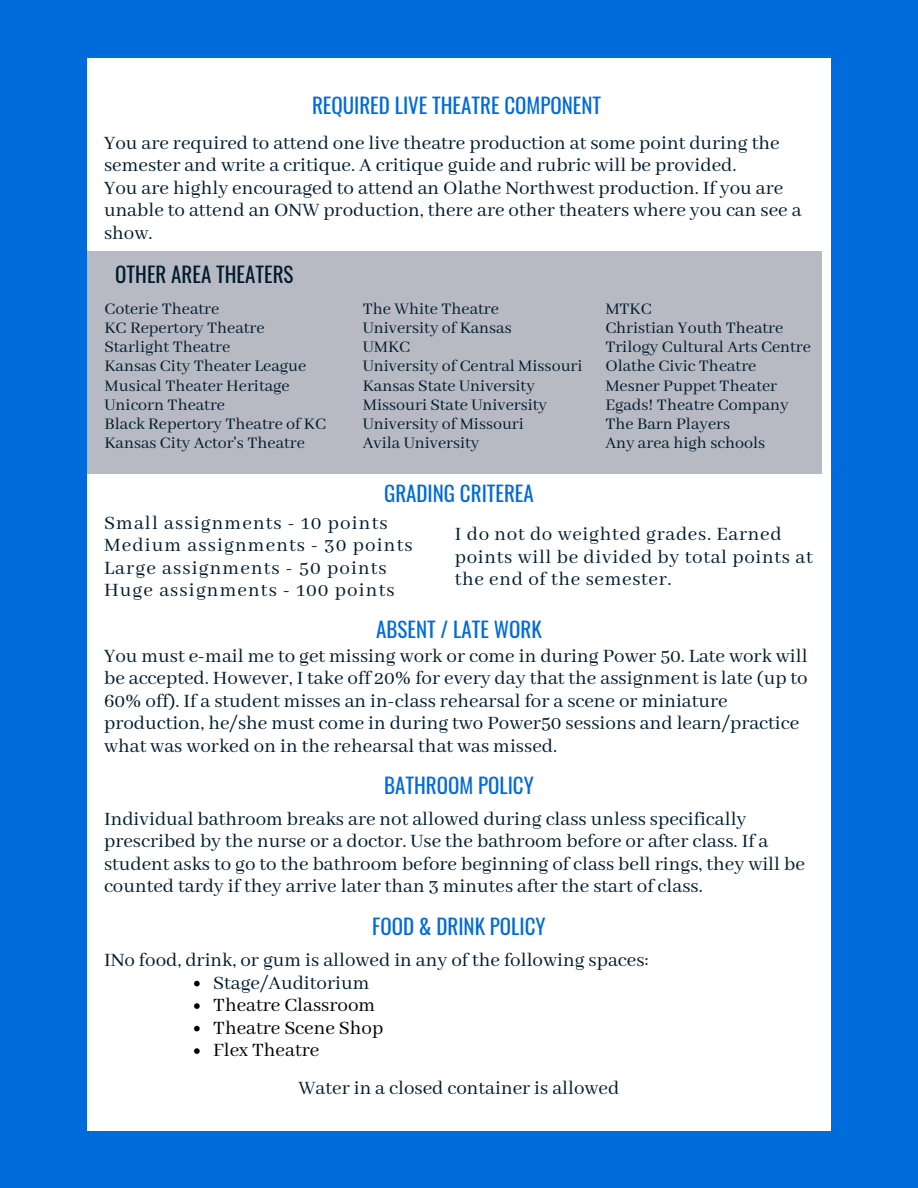
<style>
.page{position:relative;width:918px;height:1188px;background:#006bdb}
.page>*{position:absolute;margin:0;border:0;box-sizing:border-box;transform-origin:0 0}
.t1{font:21px/22.5px "Abhaya Libre";color:#001b2e}
.t2{font:21px/22.5px "Abhaya Libre";letter-spacing:.055em;color:#001b2e}
.t3{font:21px "Oswald";color:#006bdb}
.t4{font:21px/22.5px "Abhaya Libre";letter-spacing:.03em;color:#001b2e}
.t5{font:21px/22.5px "Abhaya Libre";color:#000}
.t6{font:21px "Oswald";color:#001b2e}
.t7{font:18px/19.2px "Abhaya Libre";color:#001b2e}
</style>
<div class="page">
<div style="left:88px;top:58px;width:742px;height:1072px;background:#fff"></div>
<div style="left:88px;top:251px;width:734px;height:223px;background:#b8bac3"></div>
<svg style="left:194px;top:981px;width:6px;height:5px"></svg>
<svg style="left:194px;top:1003px;width:6px;height:6px"></svg>
<svg style="left:194px;top:1026px;width:6px;height:5px"></svg>
<svg style="left:194px;top:1048px;width:6px;height:6px"></svg>
<p class="t3" style="left:312px;top:89px;width:291px">REQUIRED LIVE THEATRE COMPONENT</p>
<p class="t1" style="left:104px;top:132px;width:699px">You are required to attend one live theatre production at some point during the semester and write a critique. A critique guide and rubric will be provided.<br>You are highly encouraged to attend an Olathe Northwest production. If you are unable to attend an ONW production, there are other theaters where you can see a show.</p>
<p class="t6" style="left:115px;top:258px;width:180px">OTHER AREA THEATERS</p>
<p class="t7" style="left:104px;top:300px;width:223px">Coterie Theatre<br>KC Repertory Theatre<br>Starlight Theatre<br>Kansas City Theater League<br>Musical Theater Heritage<br>Unicorn Theatre<br>Black Repertory Theatre of KC<br>Kansas City Actor's Theatre</p>
<p class="t7" style="left:363px;top:300px;width:221px">The White Theatre<br>University of Kansas<br>UMKC<br>University of Central Missouri<br>Kansas State University<br>Missouri State University<br>University of Missouri<br>Avila University</p>
<p class="t7" style="left:605px;top:300px;width:207px">MTKC<br>Christian Youth Theatre<br>Trilogy Cultural Arts Centre<br>Olathe Civic Theatre<br>Mesner Puppet Theater<br>Egads! Theatre Company<br>The Barn Players<br>Any area high schools</p>
<p class="t3" style="left:384px;top:477px;width:151px">GRADING CRITEREA</p>
<p class="t2" style="left:104px;top:512px;width:310px">Small assignments - 10 points<br>Medium assignments - 30 points<br>Large assignments - 50 points<br>Huge assignments - 100 points</p>
<p class="t4" style="left:455px;top:524px;width:359px">I do not do weighted grades. Earned points will be divided by total points at the end of the semester.</p>
<p class="t3" style="left:376px;top:613px;width:167px">ABSENT / LATE WORK</p>
<p class="t1" style="left:104px;top:645px;width:705px">You must e-mail me to get missing work or come in during Power 50. Late work will be accepted. However, I take off 20% for every day that the assignment is late (up to 60% off). If a student misses an in-class rehearsal for a scene or miniature production, he/she must come in during two Power50 sessions and learn/practice what was worked on in the rehearsal that was missed.</p>
<p class="t3" style="left:384px;top:769px;width:151px">BATHROOM POLICY</p>
<p class="t1" style="left:104px;top:808px;width:702px">Individual bathroom breaks are not allowed during class unless specifically prescribed by the nurse or a doctor. Use the bathroom before or after class. If a student asks to go to the bathroom before beginning of class bell rings, they will be counted tardy if they arrive later than 3 minutes after the start of class.</p>
<p class="t3" style="left:372px;top:910px;width:175px">FOOD &amp; DRINK POLICY</p>
<p class="t1" style="left:213px;top:950px;width:437px;text-indent:-109px">INo food, drink, or gum is allowed in any of the following spaces:<br>Stage/Auditorium</p>
<p class="t5" style="left:213px;top:995px;width:172px">Theatre Classroom<br>Theatre Scene Shop<br>Flex Theatre</p>
<p class="t1" style="left:299px;top:1078px;width:322px">Water in a closed container is allowed</p>
</div>
